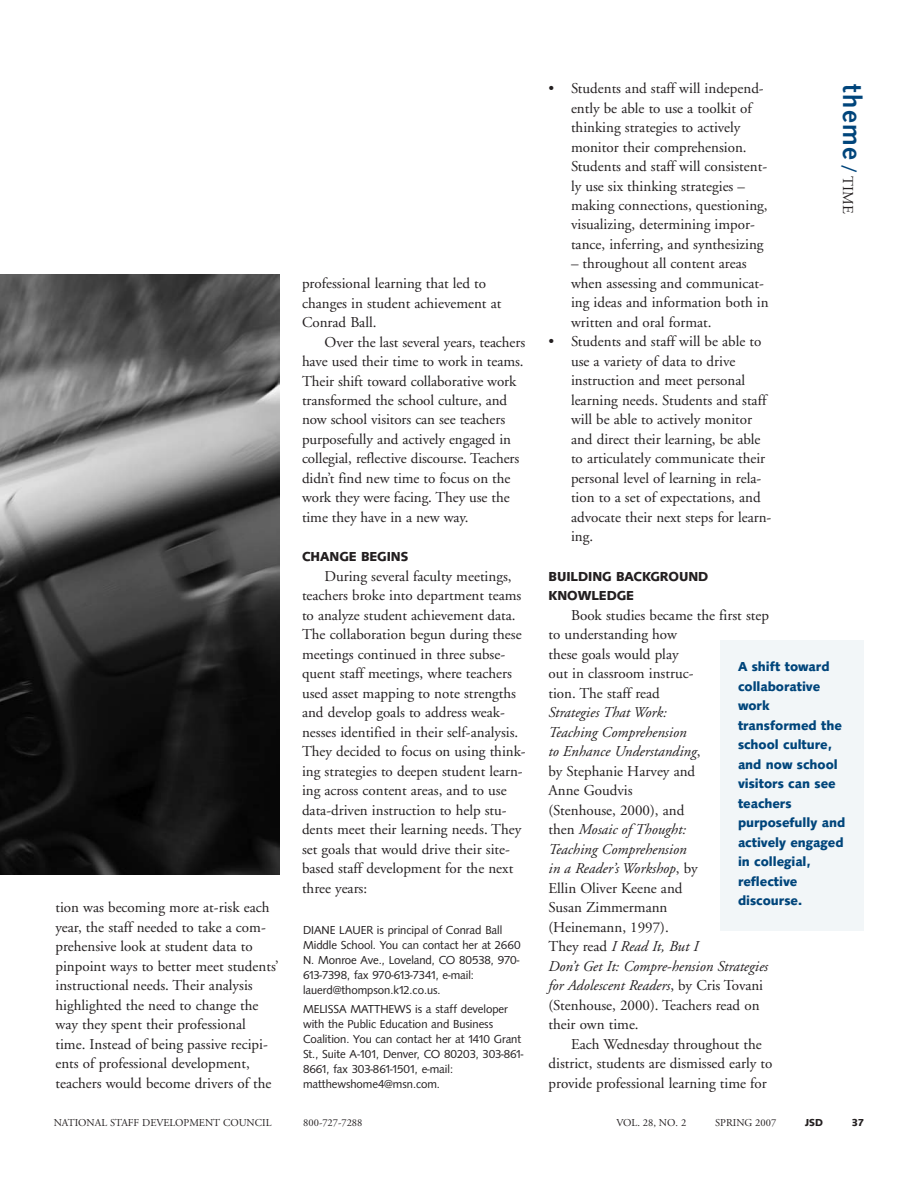
<style>
.page{position:relative;width:918px;height:1188px;background:#fff}
.page>*{position:absolute;margin:0;border:0;box-sizing:border-box;transform-origin:0 0}
.t1{font:500 27px "Syntax D";letter-spacing:.055em;color:#00457b}
.t2{font:15px/19.5px "Adobe Garamond";color:#231f20}
.t3{font:italic 15px/19.5px "Adobe Garamond";color:#231f20}
.t4{font:700 13.5px/19.5px "Syntax T";color:#00457b}
.t5{font:700 13.5px/19.5px "Syntax T";color:#231f20}
.t6{font:12px/15px "Syntax D";color:#231f20}
.t7{font:10.5px "Adobe Garamond";color:#231f20}
.t8{font:700 10.5px "Syntax T";color:#231f20}
.s1{font-style:normal}
.s2{font-size:18px}
.s3{font-family:"Adobe Garamond";font-weight:400;font-size:15px;color:#231f20}
</style>
<div class="page">
<img style="left:0;top:274px;width:279px;height:601px">
<div style="left:720px;top:640px;width:144px;height:291px;background:#f2f6f8"></div>
<p class="t2" style="left:56px;top:899px;width:225px">tion was becoming more at-risk each year, the staff needed to take a com&shy;prehensive look at student data to pinpoint ways to better meet students’ instructional needs. Their analysis highlighted the need to change the way they spent their professional time. Instead of being passive recipi&shy;ents of professional development, teachers would become drivers of the</p>
<p class="t2" style="left:302px;top:275px;width:201px">professional learning that led to changes in student achievement at<br>Conrad Ball.</p>
<p class="t2" style="left:302px;top:333px;width:225px;text-indent:22px">Over the last several years, teachers have used their time to work in teams.<br>Their shift toward collaborative work transformed the school culture, and now school visitors can see teachers purposefully and actively engaged in collegial, reflective discourse. Teachers didn’t find new time to focus on the work they were facing. They use the time they have in a new way.</p>
<p class="t5" style="left:302px;top:547px;width:108px">CHANGE BEGINS</p>
<p class="t2" style="left:302px;top:567px;width:225px;text-indent:22px">During several faculty meetings, teachers broke into department teams to analyze student achievement data.<br>The collaboration begun during these meetings continued in three subse&shy;quent staff meetings, where teachers used asset mapping to note strengths and develop goals to address weak&shy;nesses identified in their self-analysis.<br>They decided to focus on using think&shy;ing strategies to deepen student learn&shy;ing across content areas, and to use data-driven instruction to help stu&shy;dents meet their learning needs. They set goals that would drive their site&shy;based staff development for the next three years:</p>
<p class="t6" style="left:303px;top:922px;width:219px">DIANE LAUER is principal of Conrad Ball Middle School. You can contact her at 2660<br>N. Monroe Ave., Loveland, CO 80538, 970- 613-7398, fax 970-613-7341, e-mail: lauerd@thompson.k12.co.us.</p>
<p class="t6" style="left:303px;top:1001px;width:222px">MELISSA MATTHEWS is a staff developer with the Public Education and Business Coalition. You can contact her at 1410 Grant St., Suite A-101, Denver, CO 80203, 303-861- 8661, fax 303-861-1501, e-mail: matthewshome4@msn.com.</p>
<p class="t2" style="left:571px;top:80px;width:198px;text-indent:-22px">• Students and staff will independ&shy;ently be able to use a toolkit of thinking strategies to actively monitor their comprehension.<br>Students and staff will consistent&shy;ly use six thinking strategies – making connections, questioning, visualizing, determining impor&shy;tance, inferring, and synthesizing</p>
<p class="t2" style="left:571px;top:255px;width:199px">– throughout all content areas when assessing and communicat&shy;ing ideas and information both in written and oral format.</p>
<p class="t2" style="left:571px;top:333px;width:202px;text-indent:-22px">• Students and staff will be able to use a variety of data to drive instruction and meet personal learning needs. Students and staff will be able to actively monitor and direct their learning, be able to articulately communicate their personal level of learning in rela&shy;tion to a set of expectations, and advocate their next steps for learn&shy;ing.</p>
<p class="t5" style="left:549px;top:566px;width:161px">BUILDING BACKGROUND<br>KNOWLEDGE</p>
<p class="t2" style="left:549px;top:606px;width:222px;text-indent:22px">Book studies became the first step to understanding how<br>these goals would play<br>out in classroom instruc-<br>tion. The staff read</p>
<p class="t3" style="left:549px;top:704px;width:221px">Strategies That Work:<br>Teaching Comprehension<br>to Enhance Understanding<span class="s1">,<br>by Stephanie Harvey and<br>Anne Goudvis<br>(Stenhouse, 2000), and<br>then</span> Mosaic of Thought:<br>Teaching Comprehension<br>in a Reader’s Workshop<span class="s1">, by<br>Ellin Oliver Keene and<br>Susan Zimmermann<br>(Heinemann, 1997).<br>They read</span> I Read It, But I<br>Don’t Get It: Compre-hension Strategies for Adolescent Readers<span class="s1">, by Cris Tovani (Stenhouse, 2000). Teachers read on their own time.</span></p>
<p class="t2" style="left:549px;top:1035px;width:226px;text-indent:22px">Each Wednesday throughout the district, students are dismissed early to provide professional learning time for</p>
<h1 class="t1" style="left:868px;top:84px;width:131px;rotate:90deg">theme <span class="s2">/</span> <span class="s3">TIME</span></h1>
<p class="t4" style="left:738px;top:657px;width:109px">A shift toward collaborative work transformed the school culture, and now school visitors can see teachers purposefully and actively engaged in collegial, reflective discourse.</p>
<p class="t7" style="left:54px;top:1119px;width:219px">NATIONAL STAFF DEVELOPMENT COUNCIL</p>
<p class="t7" style="left:303px;top:1119px;width:61px">800-727-7288</p>
<p class="t7" style="left:616px;top:1119px;width:71px">VOL. 28, NO. 2</p>
<p class="t7" style="left:715px;top:1119px;width:63px">SPRING 2007</p>
<p class="t8" style="left:805px;top:1116px;width:19px">JSD</p>
<p class="t8" style="left:852px;top:1116px;width:14px">37</p>
</div>
